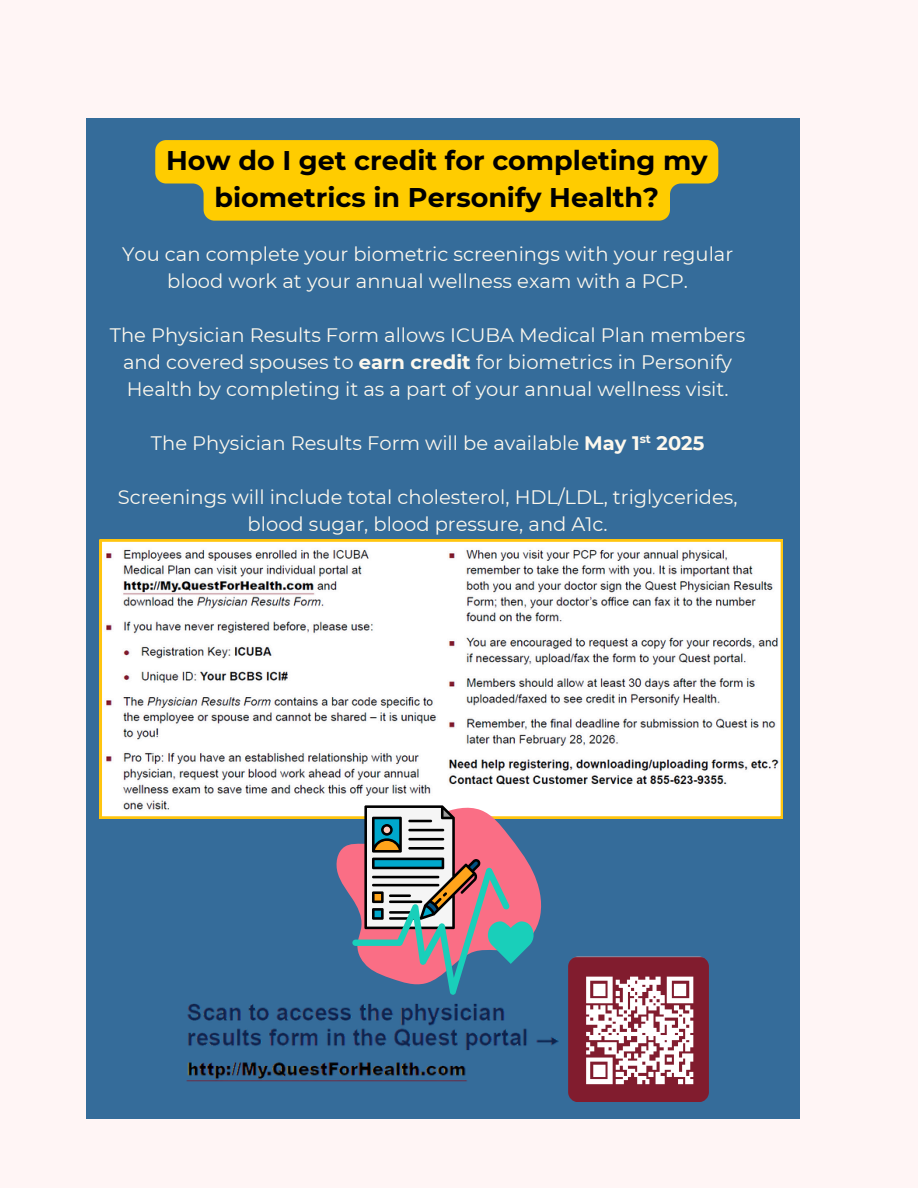
<style>
.page{position:relative;width:918px;height:1188px;background:#fff5f5}
.page>*{position:absolute;margin:0;border:0;box-sizing:border-box;transform-origin:0 0}
.t1{font:700 27px/37.2px "Montserrat";color:#000;text-align:center}
.t2{font:19.5px/27px "Montserrat";color:#fdf8ed;text-align:center}
.t3{font:700 11.7px "Montserrat";color:#fdf8ed}
.s1{font-weight:700}
</style>
<div class="page">
<div style="left:86px;top:118px;width:714px;height:1000px;background:#356c9a"></div>
<img style="left:100px;top:540px;width:683px;height:279px">
<svg style="left:335px;top:805px;width:208px;height:183px"></svg>
<img style="left:568px;top:957px;width:141px;height:145px;border-radius:10px">
<img style="left:186px;top:988px;width:373px;height:94px">
<svg style="left:155px;top:140px;width:563px;height:81px;background:#edc30d"></svg>
<h1 class="t1" style="left:166px;top:142px;width:543px">How do I get credit for completing my biometrics in Personify Health?</h1>
<p class="t2" style="left:122px;top:241px;width:613px">You can complete your biometric screenings with your regular blood work at your annual wellness exam with a PCP.</p>
<p class="t2" style="left:110px;top:322px;width:637px">The Physician Results Form allows ICUBA Medical Plan members</p>
<p class="t2" style="left:123px;top:349px;width:611px;text-align:left">and covered spouses to <span class="s1">earn credit</span> for biometrics in Personify<br>Health by completing it as a part of your annual wellness visit.</p>
<p class="t2" style="left:151px;top:430px;width:555px">The Physician Results Form will be available <span class="s1">May 1 2025</span></p>
<p class="t3" style="left:640px;top:431px;width:13px">st</p>
<p class="t2" style="left:118px;top:484px;width:621px">Screenings will include total cholesterol, HDL/LDL, triglycerides, blood sugar, blood pressure, and A1c.</p>
</div>
